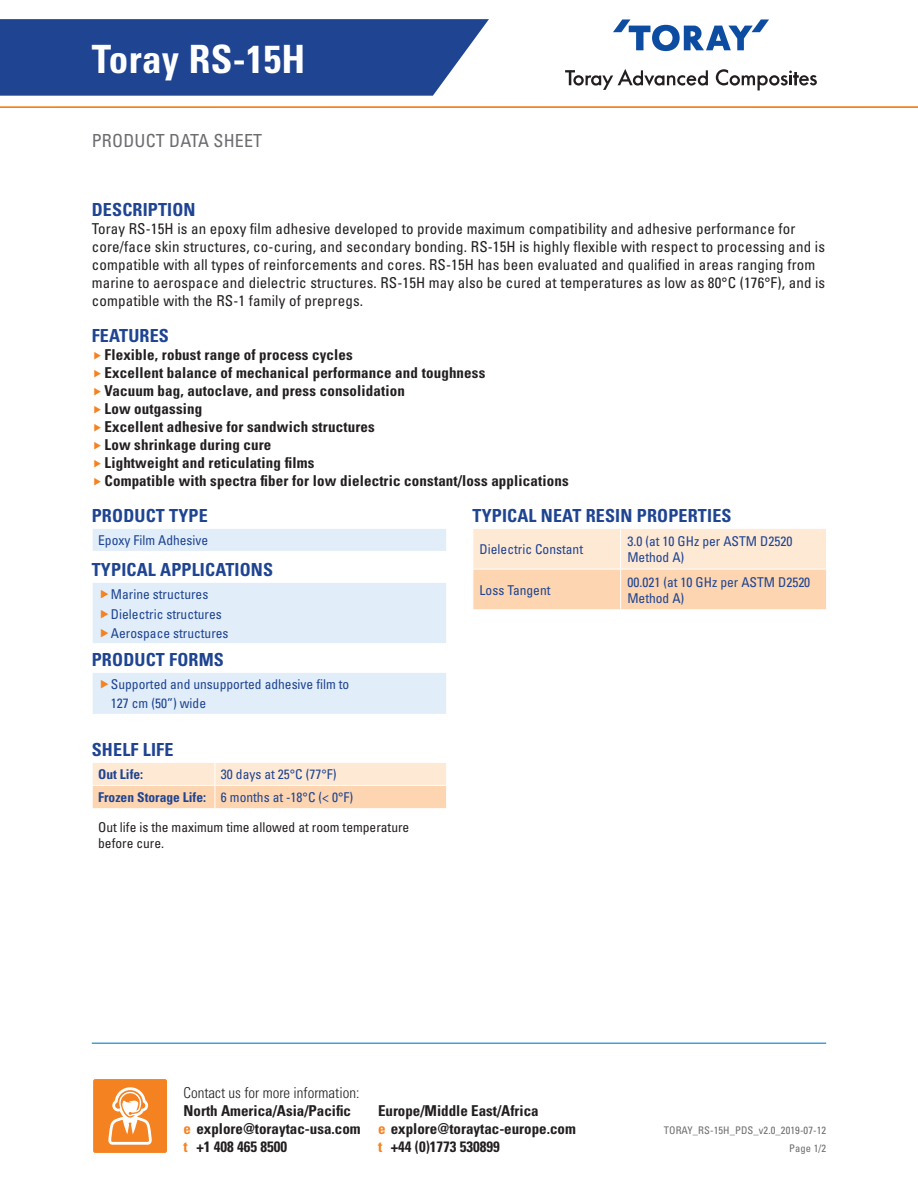
<style>
.page{position:relative;width:918px;height:1188px;background:#fff}
.page>*{position:absolute;margin:0;border:0;box-sizing:border-box;transform-origin:0 0}
.t1{font:700 condensed 39px "Univers";letter-spacing:.01em;color:#fff}
.Body_text{font:700 condensed 18px "Univers LT Std";letter-spacing:.01em;color:#1e4492}
.t2{font:condensed 18px "Univers";letter-spacing:.01em;color:#6c6d70}
.Body_text-2{font:condensed 15px/18px "Univers";letter-spacing:.01em;color:#231f20}
.t3{font:700 condensed 15px/18px "Univers";letter-spacing:.01em;color:#231f20}
.t4{font:300 condensed 15px "Univers";color:#231f20}
.Cell_row{font:condensed 13.5px/16.2px "Univers";color:#1e4492}
.Cell_row-2{font:condensed 13.5px/16.5px "Univers";color:#231f20}
.Cell_row-3{font:700 condensed 13.5px "Univers";color:#1e4492}
.t5{font:condensed 10.5px "Univers";letter-spacing:.01em;color:#6c6d70}
.s1{color:#f58220}
</style>
<div class="page">
<svg style="left:0;top:19px;width:489px;height:77px;background:#2b4f98"></svg>
<hr style="left:0;top:106px;width:918px;height:2px;background:#f58220">
<svg style="left:613px;top:19px;width:156px;height:32px"></svg>
<svg style="left:565px;top:69px;width:143px;height:21px"></svg>
<svg style="left:716px;top:69px;width:101px;height:21px"></svg>
<hr style="left:92px;top:1042px;width:734px;height:2px;background:#42a0d8">
<svg style="left:93px;top:1079px;width:74px;height:74px;background:#f69746"></svg>
<div style="left:92px;top:528px;width:355px;height:23px;background:#e1edf8"></div>
<hr style="left:92px;top:528px;width:355px;height:1px;background:#fff">
<svg style="left:92px;top:529px;width:1px;height:22px"></svg>
<svg style="left:446px;top:529px;width:1px;height:22px"></svg>
<div style="left:92px;top:582px;width:355px;height:62px;background:#e1edf8"></div>
<hr style="left:92px;top:582px;width:355px;height:1px;background:#fff">
<hr style="left:92px;top:583px;width:1px;height:60px;background:#fff">
<hr style="left:446px;top:583px;width:1px;height:60px;background:#fff">
<hr style="left:92px;top:643px;width:355px;height:1px;background:#fff">
<div style="left:92px;top:672px;width:355px;height:42px;background:#e1edf8"></div>
<hr style="left:92px;top:672px;width:355px;height:1px;background:#fff">
<hr style="left:92px;top:673px;width:1px;height:41px;background:#fff">
<hr style="left:446px;top:673px;width:1px;height:41px;background:#fff">
<svg style="left:92px;top:763px;width:354px;height:45px;background:#fddfc4"></svg>
<svg style="left:473px;top:529px;width:353px;height:80px;background:#fddfc3"></svg>
<hr style="left:620px;top:529px;width:1px;height:40px;background:#fff">
<hr style="left:472px;top:569px;width:149px;height:1px;background:#fff">
<hr style="left:621px;top:569px;width:206px;height:1px;background:#fff">
<hr style="left:620px;top:569px;width:1px;height:40px;background:#fff">
<h1 class="t1" style="left:92px;top:35px;width:215px">Toray RS-15H</h1>
<p class="t2" style="left:92px;top:129px;width:172px">PRODUCT DATA SHEET</p>
<h1 class="Body_text" style="left:92px;top:199px;width:105px">DESCRIPTION</h1>
<p class="Body_text-2" style="left:92px;top:219px;width:735px">Toray RS-15H is an epoxy film adhesive developed to provide maximum compatibility and adhesive performance for core/face skin structures, co-curing, and secondary bonding. RS-15H is highly flexible with respect to processing and is compatible with all types of reinforcements and cores. RS-15H has been evaluated and qualified in areas ranging from marine to aerospace and dielectric structures. RS-15H may also be cured at temperatures as low as 80°C (176°F), and is compatible with the RS-1 family of prepregs.</p>
<p class="Body_text" style="left:92px;top:325px;width:79px">FEATURES</p>
<p class="t3" style="left:105px;top:346px;width:250px">Flexible, robust range of process cycles</p>
<p class="t3" style="left:105px;top:364px;width:382px">Excellent balance of mechanical performance and toughness</p>
<p class="t3" style="left:105px;top:382px;width:302px">Vacuum bag, autoclave, and press consolidation</p>
<p class="t3" style="left:105px;top:400px;width:99px">Low outgassing</p>
<p class="t3" style="left:105px;top:418px;width:272px">Excellent adhesive for sandwich structures</p>
<p class="t3" style="left:105px;top:436px;width:168px">Low shrinkage during cure</p>
<p class="t3" style="left:105px;top:454px;width:211px">Lightweight and reticulating films</p>
<p class="t3" style="left:105px;top:472px;width:466px">Compatible with spectra fiber for low dielectric constant/loss applications</p>
<h1 class="Body_text" style="left:92px;top:505px;width:118px">PRODUCT TYPE</h1>
<p class="Cell_row" style="left:98px;top:532px;width:112px">Epoxy Film Adhesive</p>
<h1 class="Body_text" style="left:92px;top:559px;width:183px">TYPICAL APPLICATIONS</h1>
<p class="Cell_row" style="left:111px;top:586px;width:99px">Marine structures</p>
<p class="Cell_row" style="left:111px;top:605px;width:112px">Dielectric structures</p>
<p class="Cell_row" style="left:111px;top:625px;width:119px">Aerospace structures</p>
<h1 class="Body_text" style="left:92px;top:649px;width:134px">PRODUCT FORMS</h1>
<p class="Cell_row" style="left:111px;top:675px;width:240px;line-height:19.2px">Supported and unsupported adhesive film to<br>127 cm (50”) wide</p>
<h1 class="Body_text" style="left:92px;top:739px;width:83px">SHELF LIFE</h1>
<p class="Cell_row-3" style="left:98px;top:766px;width:46px">Out Life:</p>
<p class="Cell_row" style="left:221px;top:766px;width:117px">30 days at 25°C (77°F)</p>
<p class="Cell_row-3" style="left:98px;top:789px;width:109px">Frozen Storage Life:</p>
<p class="Cell_row" style="left:221px;top:789px;width:134px">6 months at -18°C (&lt; 0°F)</p>
<p class="Cell_row-2" style="left:98px;top:819px;width:313px">Out life is the maximum time allowed at room temperature before cure.</p>
<h1 class="Body_text" style="left:472px;top:505px;width:261px">TYPICAL NEAT RESIN PROPERTIES</h1>
<p class="Cell_row" style="left:480px;top:541px;width:105px">Dielectric Constant</p>
<p class="Cell_row" style="left:627px;top:533px;width:166px">3.0 (at 10 GHz per ASTM D2520<br>Method A)</p>
<p class="Cell_row" style="left:480px;top:582px;width:72px">Loss Tangent</p>
<p class="Cell_row" style="left:627px;top:574px;width:184px">00.021 (at 10 GHz per ASTM D2520<br>Method A)</p>
<p class="t4" style="left:184px;top:1084px;width:177px">Contact us for more information:</p>
<p class="t3" style="left:184px;top:1102px;width:179px">North America/Asia/Pacific <span class="s1">e</span> explore@toraytac-usa.com <span class="s1">t</span> +1 408 465 8500</p>
<p class="t3" style="left:378px;top:1102px;width:199px">Europe/Middle East/Africa<br><span class="s1">e</span> explore@toraytac-europe.com <span class="s1">t</span> +44 (0)1773 530899</p>
<p class="t5" style="left:664px;top:1124px;width:164px">TORAY_RS-15H_PDS_v2.0_2019-07-12</p>
<p class="t5" style="left:789px;top:1142px;width:38px">Page 1/2</p>
</div>
